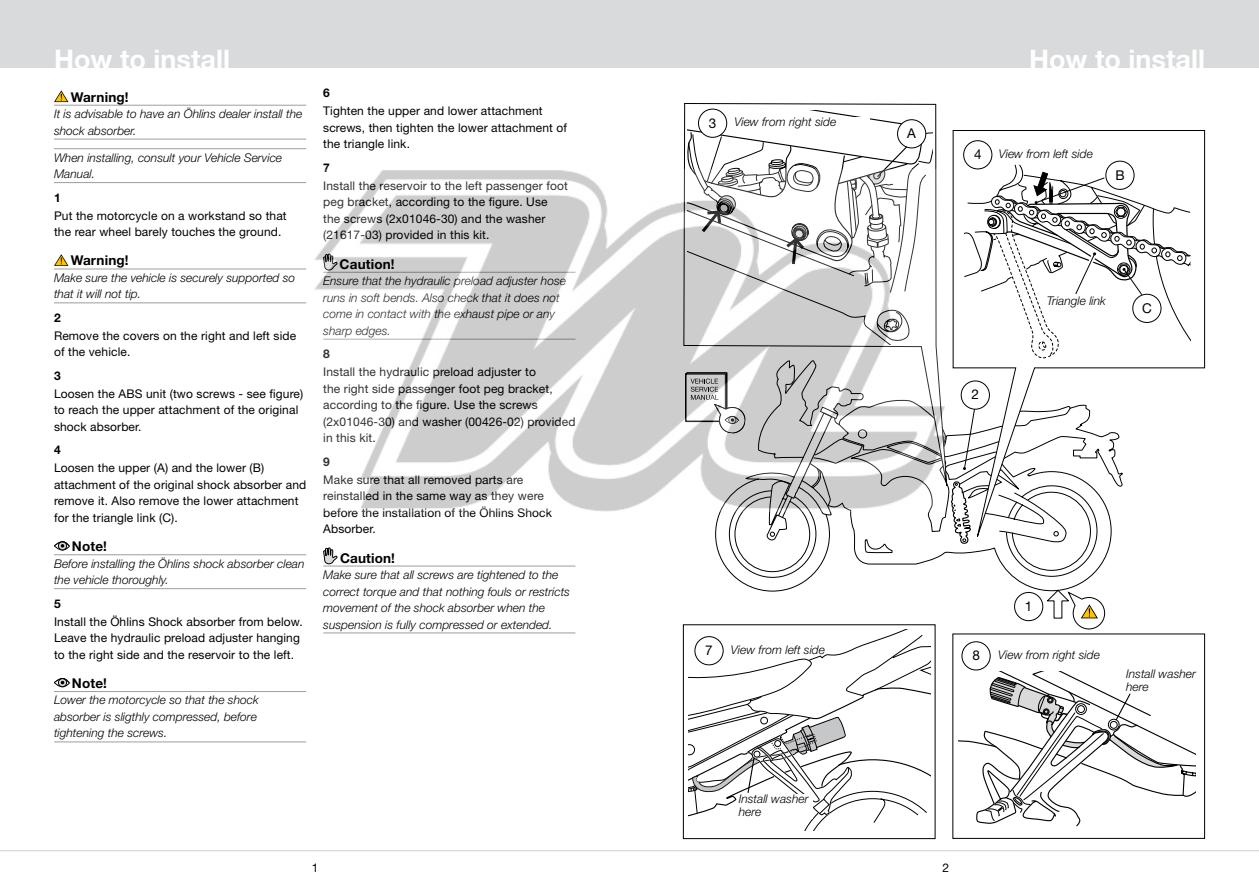
<style>
.page{position:relative;width:1259px;height:893px;background:#fff}
.page>*{position:absolute;margin:0;border:0;box-sizing:border-box;transform-origin:0 0}
.t1{font:700 27px "Helvetica Neue LT Std";color:#fff}
.t2{font:700 13.5px "Helvetica Neue LT Std";letter-spacing:.01em;color:#000}
.t3{font:13.5px "Helvetica Neue LT Std";color:#000}
.t4{font:12px/16.5px "Helvetica Neue LT Std";letter-spacing:.01em;color:#000}
.t5{font:italic 300 12px/16.5px "Helvetica Neue LT Std";color:#000}
.t6{font:700 12px "Helvetica Neue LT Std";color:#000}
</style>
<div class="page">
<div style="left:0;top:0;width:1259px;height:67px;background:#d9dadb"></div>
<hr style="left:0;top:850px;width:1259px;height:1px;background:#d9dadb">
<hr style="left:54px;top:105px;width:252px;height:1px;background:#9c9e9f">
<hr style="left:54px;top:139px;width:252px;height:1px;background:#9c9e9f">
<hr style="left:54px;top:148px;width:252px;height:1px;background:#9c9e9f">
<hr style="left:54px;top:182px;width:252px;height:1px;background:#9c9e9f">
<hr style="left:54px;top:269px;width:252px;height:1px;background:#9c9e9f">
<hr style="left:54px;top:303px;width:252px;height:1px;background:#9c9e9f">
<hr style="left:54px;top:554px;width:252px;height:1px;background:#9c9e9f">
<hr style="left:54px;top:588px;width:252px;height:1px;background:#9c9e9f">
<hr style="left:54px;top:691px;width:252px;height:1px;background:#9c9e9f">
<hr style="left:54px;top:742px;width:252px;height:1px;background:#9c9e9f">
<svg style="left:54px;top:90px;width:14px;height:12px"></svg>
<svg style="left:54px;top:254px;width:14px;height:12px"></svg>
<div style="left:54px;top:541px;width:16px;height:9px;border:1px solid #000;border-radius:50%"></div>
<div style="left:58px;top:541px;width:9px;height:9px;border:1px solid #000;border-radius:50%"></div>
<svg style="left:54px;top:541px;width:16px;height:7px"></svg>
<div style="left:54px;top:678px;width:16px;height:9px;border:1px solid #000;border-radius:50%"></div>
<div style="left:58px;top:678px;width:9px;height:9px;border:1px solid #000;border-radius:50%"></div>
<svg style="left:54px;top:678px;width:16px;height:6px"></svg>
<hr style="left:323px;top:566px;width:252px;height:1px;background:#9c9e9f">
<hr style="left:323px;top:633px;width:252px;height:1px;background:#9c9e9f">
<svg style="left:323px;top:548px;width:14px;height:16px"></svg>
<svg style="left:683px;top:103px;width:254px;height:66px"></svg>
<div style="left:698px;top:109px;width:28px;height:28px;background:#2e2e2e;border-radius:50%"></div>
<div style="left:698px;top:109px;width:29px;height:29px;border:1px solid #000;border-radius:50%"></div>
<svg style="left:685px;top:111px;width:510px;height:719px"></svg>
<img style="left:315px;top:169px;width:629px;height:342px">
<h1 class="t1" style="left:54px;top:42px;width:177px">How to install</h1>
<h1 class="t1" style="left:1029px;top:42px;width:177px">How to install</h1>
<p class="t2" style="left:71px;top:88px;width:59px">Warning!</p>
<p class="t5" style="left:54px;top:105px;width:250px">It is advisable to have an Öhlins dealer install the shock absorber.</p>
<p class="t5" style="left:54px;top:149px;width:230px">When installing, consult your Vehicle Service<br>Manual.</p>
<p class="t6" style="left:54px;top:190px;width:8px">1</p>
<p class="t4" style="left:54px;top:207px;width:234px">Put the motorcycle on a workstand so that the rear wheel barely touches the ground.</p>
<p class="t2" style="left:71px;top:252px;width:59px">Warning!</p>
<p class="t5" style="left:54px;top:269px;width:243px">Make sure the vehicle is securely supported so that it will not tip.</p>
<p class="t6" style="left:54px;top:310px;width:8px">2</p>
<p class="t4" style="left:54px;top:327px;width:244px">Remove the covers on the right and left side of the vehicle.</p>
<p class="t6" style="left:54px;top:368px;width:8px">3</p>
<p class="t4" style="left:54px;top:385px;width:251px">Loosen the ABS unit (two screws - see figure) to reach the upper attachment of the original shock absorber.</p>
<p class="t6" style="left:54px;top:443px;width:8px">4</p>
<p class="t4" style="left:54px;top:460px;width:254px">Loosen the upper (A) and the lower (B) attachment of the original shock absorber and remove it. Also remove the lower attachment for the triangle link (C).</p>
<p class="t2" style="left:72px;top:538px;width:37px">Note!</p>
<p class="t5" style="left:54px;top:555px;width:252px">Before installing the Öhlins shock absorber clean the vehicle thoroughly.</p>
<p class="t6" style="left:54px;top:596px;width:8px">5</p>
<p class="t4" style="left:54px;top:613px;width:250px">Install the Öhlins Shock absorber from below.<br>Leave the hydraulic preload adjuster hanging to the right side and the reservoir to the left.</p>
<p class="t2" style="left:72px;top:675px;width:37px">Note!</p>
<p class="t5" style="left:54px;top:692px;width:206px">Lower the motorcycle so that the shock absorber is sligthly compressed, before tightening the screws.</p>
<p class="t6" style="left:323px;top:86px;width:8px">6</p>
<p class="t4" style="left:323px;top:103px;width:245px">Tighten the upper and lower attachment screws, then tighten the lower attachment of the triangle link.</p>
<p class="t6" style="left:323px;top:160px;width:8px">7</p>
<p class="t4" style="left:323px;top:177px;width:246px">Install the reservoir to the left passenger foot peg bracket, according to the figure. Use<br>the screws (2x01046-30) and the washer (21617‑03) provided in this kit.</p>
<p class="t2" style="left:340px;top:256px;width:56px">Caution!</p>
<p class="t5" style="left:323px;top:273px;width:244px">Ensure that the hydraulic preload adjuster hose runs in soft bends. Also check that it does not come in contact with the exhaust pipe or any sharp edges.</p>
<p class="t6" style="left:323px;top:346px;width:8px">8</p>
<p class="t4" style="left:323px;top:364px;width:254px">Install the hydraulic preload adjuster to<br>the right side passenger foot peg bracket, according to the figure. Use the screws (2x01046-30) and washer (00426-02) provided in this kit.</p>
<p class="t6" style="left:323px;top:454px;width:8px">9</p>
<p class="t4" style="left:323px;top:471px;width:230px">Make sure that all removed parts are reinstalled in the same way as they were before the installation of the Öhlins Shock<br>Absorber.</p>
<p class="t2" style="left:340px;top:549px;width:56px">Caution!</p>
<p class="t5" style="left:323px;top:566px;width:248px">Make sure that all screws are tightened to the correct torque and that nothing fouls or restricts movement of the shock absorber when the suspension is fully compressed or extended.</p>
<p class="t3" style="left:709px;top:115px;width:9px">3</p>
<p class="t5" style="left:734px;top:113px;width:103px">View from right side</p>
<p class="t3" style="left:907px;top:125px;width:10px">A</p>
<p class="t3" style="left:974px;top:146px;width:9px">4</p>
<p class="t5" style="left:998px;top:146px;width:96px">View from left side</p>
<p class="t3" style="left:1115px;top:167px;width:11px">B</p>
<p class="t5" style="left:1046px;top:292px;width:61px">Triangle link</p>
<p class="t3" style="left:1142px;top:300px;width:11px">C</p>
<p class="t3" style="left:971px;top:387px;width:9px">2</p>
<p class="t3" style="left:1025px;top:598px;width:9px">1</p>
<p class="t3" style="left:705px;top:642px;width:9px">7</p>
<p class="t5" style="left:731px;top:642px;width:96px">View from left side</p>
<p class="t3" style="left:972px;top:647px;width:9px">8</p>
<p class="t5" style="left:998px;top:646px;width:103px">View from right side</p>
<p class="t5" style="left:1126px;top:666px;width:71px;line-height:13.5px">Install washer here</p>
<p class="t5" style="left:738px;top:791px;width:71px;line-height:13.5px">Install washer here</p>
<p class="t4" style="left:312px;top:859px;width:8px">1</p>
<p class="t4" style="left:942px;top:859px;width:8px">2</p>
</div>
